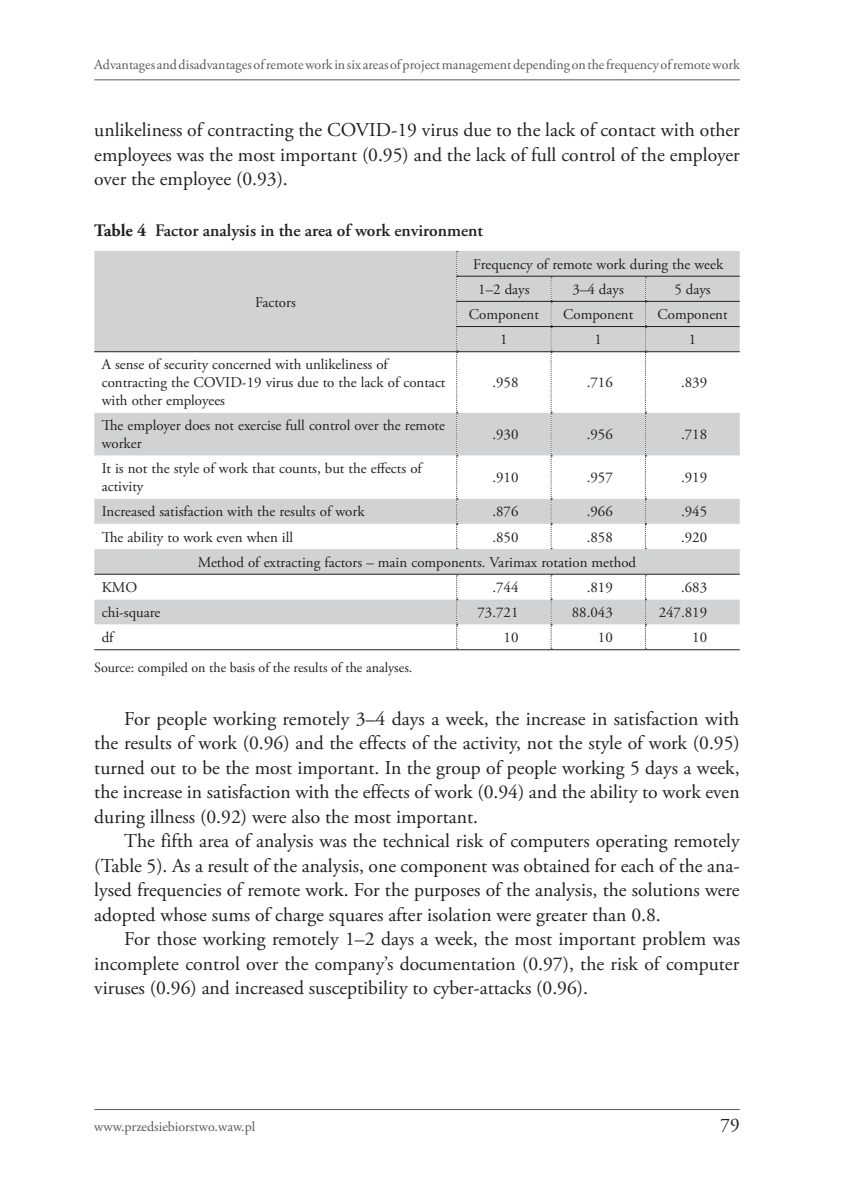
<style>
.page{position:relative;width:844px;height:1191px;background:#fff}
.page>*{position:absolute;margin:0;border:0;box-sizing:border-box;transform-origin:0 0}
.t1{font:19.6px/24.5px "Adobe Garamond Pro";color:#231f20;text-align:justify}
.t2{font:19.25px "Adobe Garamond Pro";color:#231f20}
.t3{font:600 17.5px "Adobe Garamond Pro";color:#231f20}
.t4{font:14.88px/17.8px "Adobe Garamond Pro";color:#231f20}
.t5{font:14px "Adobe Garamond Pro";color:#57585a}
.t6{font:14px "Adobe Garamond Pro";color:#231f20}
.s1{font-weight:700}
</style>
<div class="page">
<hr style="left:94px;top:1109px;width:645px;height:1px;background:#57585a">
<hr style="left:94px;top:79px;width:645px;height:1px;background:#57585a">
<div style="left:94px;top:251px;width:645px;height:100px;background:#d1d2d4"></div>
<svg style="left:94px;top:352px;width:645px;height:297px"></svg>
<svg style="left:456px;top:251px;width:1px;height:298px"></svg>
<svg style="left:550px;top:277px;width:2px;height:272px"></svg>
<svg style="left:644px;top:277px;width:2px;height:272px"></svg>
<svg style="left:456px;top:575px;width:1px;height:74px"></svg>
<svg style="left:550px;top:575px;width:2px;height:74px"></svg>
<svg style="left:644px;top:575px;width:2px;height:74px"></svg>
<hr style="left:551px;top:276px;width:94px;height:1px;background:#231f20">
<hr style="left:645px;top:276px;width:94px;height:1px;background:#231f20">
<hr style="left:94px;top:351px;width:362px;height:1px;background:#231f20">
<hr style="left:457px;top:276px;width:94px;height:1px;background:#231f20">
<hr style="left:457px;top:301px;width:94px;height:1px;background:#231f20">
<hr style="left:551px;top:301px;width:94px;height:1px;background:#231f20">
<hr style="left:645px;top:301px;width:94px;height:1px;background:#231f20">
<hr style="left:457px;top:326px;width:94px;height:1px;background:#231f20">
<hr style="left:551px;top:326px;width:94px;height:1px;background:#231f20">
<hr style="left:645px;top:326px;width:94px;height:1px;background:#231f20">
<hr style="left:456px;top:351px;width:95px;height:1px;background:#231f20">
<hr style="left:551px;top:351px;width:94px;height:1px;background:#231f20">
<hr style="left:645px;top:351px;width:94px;height:1px;background:#231f20">
<hr style="left:94px;top:649px;width:362px;height:1px;background:#231f20">
<hr style="left:456px;top:649px;width:95px;height:1px;background:#231f20">
<hr style="left:551px;top:649px;width:94px;height:1px;background:#231f20">
<hr style="left:645px;top:649px;width:94px;height:1px;background:#231f20">
<hr style="left:94px;top:574px;width:362px;height:1px;background:#231f20">
<hr style="left:456px;top:574px;width:95px;height:1px;background:#231f20">
<hr style="left:551px;top:574px;width:94px;height:1px;background:#231f20">
<hr style="left:645px;top:574px;width:94px;height:1px;background:#231f20">
<p class="t5" style="left:94px;top:57px;width:646px">Advantages and disadvantages of remote work in six areas of project management depending on the frequency of remote work</p>
<p class="t1" style="left:94px;top:118px;width:646px">unlikeliness of contracting the COVID-19 virus due to the lack of contact with other employees was the most important (0.95) and the lack of full control of the employer over the employee (0.93).</p>
<p class="t3" style="left:94px;top:220px;width:390px"><span class="s1">Table 4</span> Factor analysis in the area of work environment</p>
<p class="t4" style="left:255px;top:293px;width:42px">Factors</p>
<p class="t4" style="left:102px;top:356px;width:345px">A sense of security concerned with unlikeliness of contracting the COVID-19 virus due to the lack of contact with other employees</p>
<p class="t4" style="left:478px;top:252px;width:246px;line-height:25.2px;text-indent:-5px">Frequency of remote work during the week<br>1–2 days</p>
<p class="t4" style="left:572px;top:281px;width:53px">3–4 days</p>
<p class="t4" style="left:674px;top:281px;width:38px">5 days</p>
<p class="t4" style="left:468px;top:306px;width:72px">Component</p>
<p class="t4" style="left:563px;top:306px;width:72px">Component</p>
<p class="t4" style="left:657px;top:306px;width:72px">Component</p>
<p class="t4" style="left:500px;top:331px;width:9px">1</p>
<p class="t4" style="left:594px;top:331px;width:9px">1</p>
<p class="t4" style="left:688px;top:331px;width:9px">1</p>
<p class="t4" style="left:492px;top:374px;width:28px">.958</p>
<p class="t4" style="left:586px;top:374px;width:28px">.716</p>
<p class="t4" style="left:681px;top:374px;width:28px">.839</p>
<p class="t4" style="left:102px;top:417px;width:345px">The employer does not exercise full control over the remote worker</p>
<p class="t4" style="left:492px;top:426px;width:28px">.930</p>
<p class="t4" style="left:586px;top:426px;width:28px">.956</p>
<p class="t4" style="left:681px;top:426px;width:28px">.718</p>
<p class="t4" style="left:102px;top:460px;width:321px">It is not the style of work that counts, but the effects of activity</p>
<p class="t4" style="left:492px;top:469px;width:28px">.910</p>
<p class="t4" style="left:586px;top:469px;width:28px">.957</p>
<p class="t4" style="left:681px;top:469px;width:28px">.919</p>
<p class="t4" style="left:102px;top:503px;width:264px">Increased satisfaction with the results of work</p>
<p class="t4" style="left:492px;top:503px;width:28px">.876</p>
<p class="t4" style="left:586px;top:503px;width:28px">.966</p>
<p class="t4" style="left:681px;top:503px;width:28px">.945</p>
<p class="t4" style="left:102px;top:528px;width:193px">The ability to work even when ill</p>
<p class="t4" style="left:492px;top:528px;width:28px">.850</p>
<p class="t4" style="left:586px;top:528px;width:28px">.858</p>
<p class="t4" style="left:681px;top:528px;width:28px">.920</p>
<p class="t4" style="left:198px;top:553px;width:440px">Method of extracting factors – main components. Varimax rotation method</p>
<p class="t4" style="left:102px;top:579px;width:37px">KMO</p>
<p class="t4" style="left:492px;top:579px;width:28px">.744</p>
<p class="t4" style="left:586px;top:579px;width:28px">.819</p>
<p class="t4" style="left:681px;top:579px;width:28px">.683</p>
<p class="t4" style="left:102px;top:604px;width:60px">chi-square</p>
<p class="t4" style="left:477px;top:604px;width:42px">73.721</p>
<p class="t4" style="left:571px;top:604px;width:42px">88.043</p>
<p class="t4" style="left:658px;top:604px;width:50px">247.819</p>
<p class="t4" style="left:102px;top:629px;width:13px">df</p>
<p class="t4" style="left:503px;top:629px;width:16px">10</p>
<p class="t4" style="left:597px;top:629px;width:16px">10</p>
<p class="t4" style="left:692px;top:629px;width:16px">10</p>
<p class="t6" style="left:94px;top:659px;width:319px">Source: compiled on the basis of the results of the analyses.</p>
<p class="t1" style="left:94px;top:706px;width:646px;text-indent:30px">For people working remotely 3–4 days a week, the increase in satisfaction with the results of work (0.96) and the effects of the activity, not the style of work (0.95) turned out to be the most important. In the group of people working 5 days a week, the increase in satisfaction with the effects of work (0.94) and the ability to work even during illness (0.92) were also the most important.</p>
<p class="t1" style="left:94px;top:829px;width:646px;text-indent:30px">The fifth area of analysis was the technical risk of computers operating remotely (Table 5). As a result of the analysis, one component was obtained for each of the ana&shy;lysed frequencies of remote work. For the purposes of the analysis, the solutions were adopted whose sums of charge squares after isolation were greater than 0.8.</p>
<p class="t1" style="left:94px;top:927px;width:647px;text-indent:30px">For those working remotely 1–2 days a week, the most important problem was incomplete control over the company’s documentation (0.97), the risk of computer viruses (0.96) and increased susceptibility to cyber-attacks (0.96).</p>
<p class="t5" style="left:94px;top:1118px;width:162px">www.przedsiebiorstwo.waw.pl</p>
<p class="t2" style="left:720px;top:1113px;width:21px">79</p>
</div>
